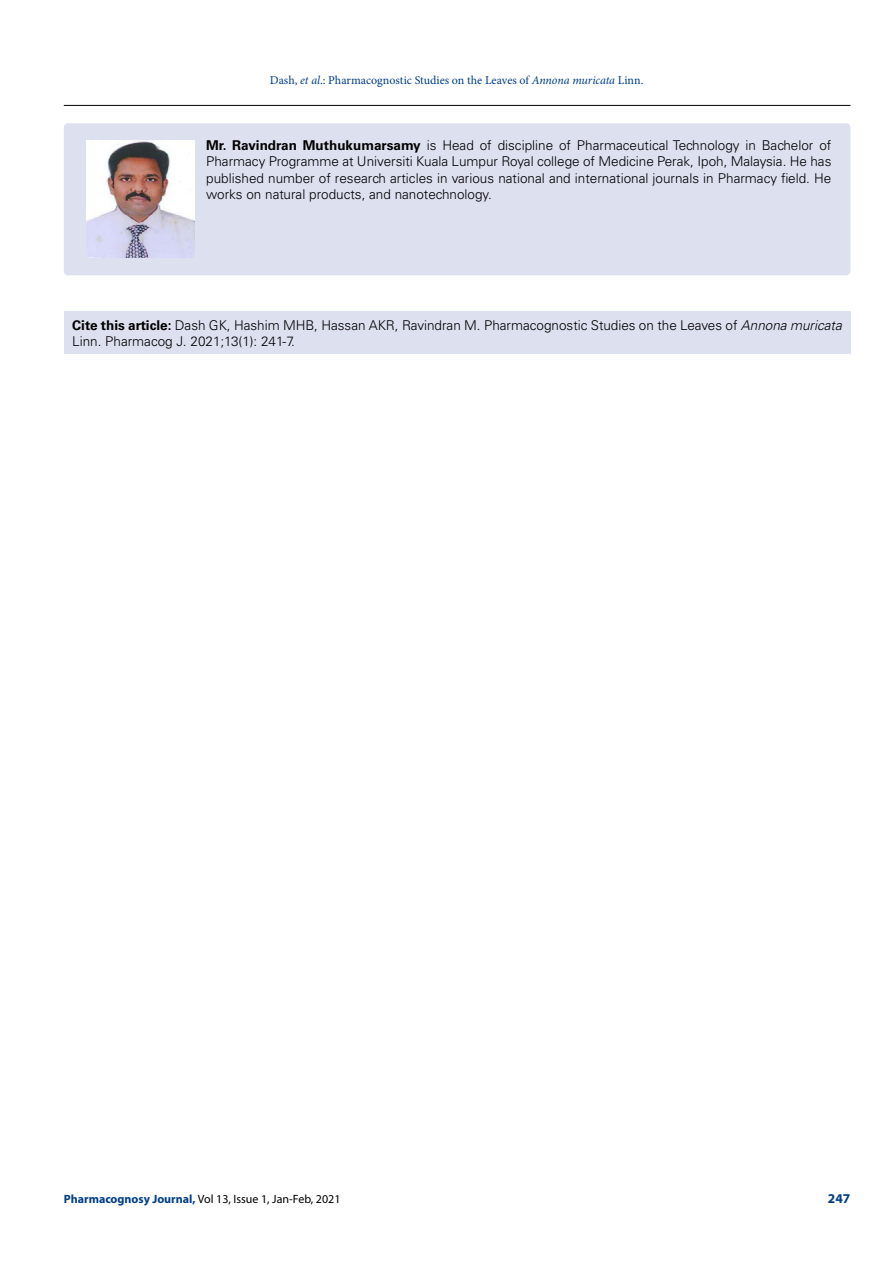
<style>
.page{position:relative;width:893px;height:1263px;background:#fff}
.page>*{position:absolute;margin:0;border:0;box-sizing:border-box;transform-origin:0 0}
.t1{font:300 13.5px/16.2px "Univers LT Std";color:#000;text-align:justify}
.t2{font:700 13.5px "Myriad Pro";color:#003e88}
.t3{font:12px "Minion Pro";color:#003e88}
.t4{font:12px "Myriad Pro";color:#000}
.s1{font-style:italic}
.s2{font-weight:700}
.s3{font-weight:700;color:#003e88}
</style>
<div class="page">
<hr style="left:64px;top:105px;width:786px;height:1px;background:#000">
<div style="left:64px;top:123px;width:786px;height:152px;background:#dde0ef;border-radius:4px"></div>
<img style="left:87px;top:140px;width:107px;height:118px">
<div style="left:64px;top:311px;width:786px;height:43px;background:#dde0ef"></div>
<p class="t3" style="left:270px;top:72px;width:375px">Dash, <span class="s1">et al</span>.: Pharmacognostic Studies on the Leaves of <span class="s1">Annona muricata</span> Linn.</p>
<p class="t1" style="left:206px;top:137px;width:627px"><span class="s2">Mr. Ravindran Muthukumarsamy</span> is Head of discipline of Pharmaceutical Technology in Bachelor of Pharmacy Programme at Universiti Kuala Lumpur Royal college of Medicine Perak, Ipoh, Malaysia. He has published number of research articles in various national and international journals in Pharmacy field. He works on natural products, and nanotechnology.</p>
<p class="t1" style="left:72px;top:317px;width:771px"><span class="s2">Cite this article:</span> Dash GK, Hashim MHB, Hassan AKR, Ravindran M. Pharmacognostic Studies on the Leaves of <span class="s1">Annona muricata<br></span>Linn. Pharmacog J. 2021;13(1): 241-7.</p>
<p class="t4" style="left:64px;top:1191px;width:278px"><span class="s3">Pharmacognosy Journal,</span> Vol 13, Issue 1, Jan-Feb, 2021</p>
<p class="t2" style="left:828px;top:1189px;width:24px">247</p>
</div>
